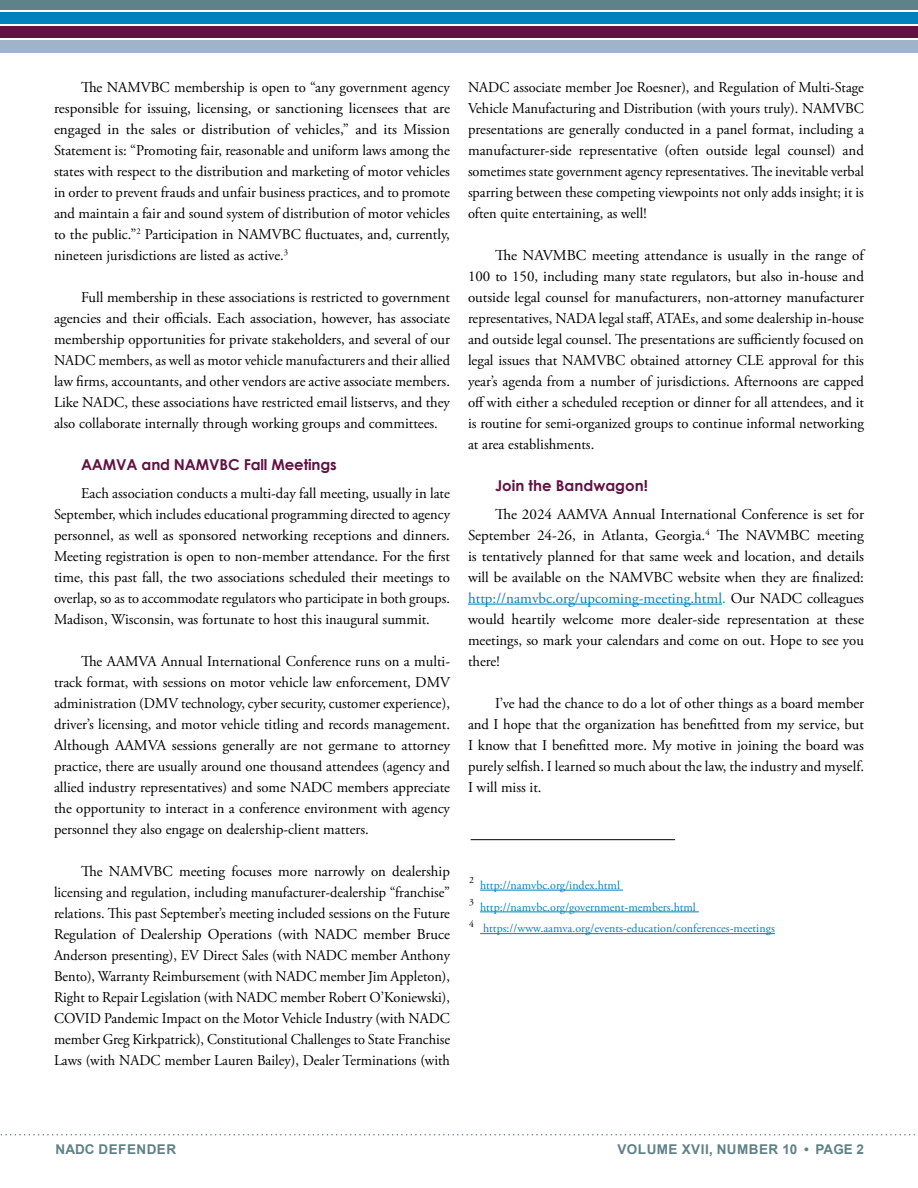
<style>
.page{position:relative;width:918px;height:1188px;background:#fff}
.page>*{position:absolute;margin:0;border:0;box-sizing:border-box;transform-origin:0 0}
.t1{font:15px/21px "Adobe Garamond Pro";color:#000;text-align:justify}
.t2{font:15px/21px "Adobe Garamond Pro";color:#000;text-align:justify;scale:.96 1}
.t3{font:700 15px "Century Gothic";letter-spacing:-.01em;color:#611242}
.t4{font:700 13.5px "Arial";letter-spacing:.035em;color:#5f8289}
.t5{font:12px "Adobe Garamond Pro";color:#0081be}
.t6{font:9.6px "Adobe Garamond Pro";color:#000}
.s1{color:#0081be}
</style>
<div class="page">
<svg style="left:0;top:1134px;width:915px;height:2px"></svg>
<div style="left:0;top:25px;width:918px;height:13px;background:#611242"></div>
<div style="left:0;top:11px;width:918px;height:14px;background:#0081be"></div>
<div style="left:0;top:0;width:918px;height:11px;background:#5f8289"></div>
<hr style="left:0;top:10px;width:918px;height:2px;background:#fff">
<hr style="left:0;top:24px;width:918px;height:1px;background:#fff">
<div style="left:0;top:39px;width:918px;height:14px;background:#a0b4c9"></div>
<hr style="left:0;top:38px;width:918px;height:2px;background:#fff">
<hr style="left:468px;top:604px;width:254px;height:1px;background:#0081be">
<hr style="left:480px;top:890px;width:143px;height:1px;background:#0081be">
<hr style="left:480px;top:912px;width:219px;height:1px;background:#0081be">
<hr style="left:480px;top:933px;width:295px;height:1px;background:#0081be">
<hr style="left:471px;top:839px;width:204px;height:1px;background:#000">
<p class="t1" style="left:54px;top:77px;width:398px;text-indent:27px">The NAMVBC membership is open to “any government agency responsible for issuing, licensing, or sanctioning licensees that are engaged in the sales or distribution of vehicles,” and its Mission Statement is: “Promoting fair, reasonable and uniform laws among the states with respect to the distribution and marketing of motor vehicles in order to prevent frauds and unfair business practices, and to promote and maintain a fair and sound system of distribution of motor vehicles to the public.”<sup>2</sup> Participation in NAMVBC fluctuates, and, currently, nineteen jurisdictions are listed as active.<sup>3</sup></p>
<p class="t1" style="left:54px;top:287px;width:398px;text-indent:27px">Full membership in these associations is restricted to government agencies and their officials. Each association, however, has associate membership opportunities for private stakeholders, and several of our NADC members, as well as motor vehicle manufacturers and their allied law firms, accountants, and other vendors are active associate members.<br>Like NADC, these associations have restricted email listservs, and they also collaborate internally through working groups and committees.</p>
<p class="t3" style="left:81px;top:453px;width:257px">AAMVA and NAMVBC Fall Meetings</p>
<p class="t1" style="left:54px;top:483px;width:398px;text-indent:27px">Each association conducts a multi-day fall meeting, usually in late September, which includes educational programming directed to agency personnel, as well as sponsored networking receptions and dinners.<br>Meeting registration is open to non-member attendance. For the first time, this past fall, the two associations scheduled their meetings to overlap, so as to accommodate regulators who participate in both groups.<br>Madison, Wisconsin, was fortunate to host this inaugural summit.</p>
<p class="t1" style="left:54px;top:651px;width:398px;text-indent:27px">The AAMVA Annual International Conference runs on a multi&shy;track format, with sessions on motor vehicle law enforcement, DMV administration (DMV technology, cyber security, customer experience), driver’s licensing, and motor vehicle titling and records management.<br>Although AAMVA sessions generally are not germane to attorney practice, there are usually around one thousand attendees (agency and allied industry representatives) and some NADC members appreciate the opportunity to interact in a conference environment with agency personnel they also engage on dealership-client matters.</p>
<p class="t1" style="left:54px;top:861px;width:398px;text-indent:27px">The NAMVBC meeting focuses more narrowly on dealership licensing and regulation, including manufacturer-dealership “franchise” relations. This past September’s meeting included sessions on the Future Regulation of Dealership Operations (with NADC member Bruce Anderson presenting), EV Direct Sales (with NADC member Anthony Bento), Warranty Reimbursement (with NADC member Jim Appleton), Right to Repair Legislation (with NADC member Robert O’Koniewski), COVID Pandemic Impact on the Motor Vehicle Industry (with NADC member Greg Kirkpatrick), Constitutional Challenges to State Franchise Laws (with NADC member Lauren Bailey), Dealer Terminations (with</p>
<p class="t2" style="left:468px;top:77px;width:414px">NADC associate member Joe Roesner), and Regulation of Multi-Stage Vehicle Manufacturing and Distribution (with yours truly). NAMVBC presentations are generally conducted in a panel format, including a manufacturer-side representative (often outside legal counsel) and sometimes state government agency representatives. The inevitable verbal sparring between these competing viewpoints not only adds insight; it is often quite entertaining, as well!</p>
<p class="t1" style="left:468px;top:245px;width:398px;text-indent:27px">The NAVMBC meeting attendance is usually in the range of 100 to 150, including many state regulators, but also in-house and outside legal counsel for manufacturers, non-attorney manufacturer representatives, NADA legal staff, ATAEs, and some dealership in-house and outside legal counsel. The presentations are sufficiently focused on legal issues that NAMVBC obtained attorney CLE approval for this year’s agenda from a number of jurisdictions. Afternoons are capped off with either a scheduled reception or dinner for all attendees, and it is routine for semi-organized groups to continue informal networking at area establishments.</p>
<p class="t3" style="left:495px;top:474px;width:154px">Join the Bandwagon!</p>
<p class="t1" style="left:468px;top:504px;width:398px;text-indent:27px">The 2024 AAMVA Annual International Conference is set for September 24-26, in Atlanta, Georgia.<sup>4</sup> The NAVMBC meeting is tentatively planned for that same week and location, and details will be available on the NAMVBC website when they are finalized: <span class="s1">http://namvbc.org/upcoming-meeting.html.</span> Our NADC colleagues would heartily welcome more dealer-side representation at these meetings, so mark your calendars and come on out. Hope to see you there!</p>
<p class="t1" style="left:468px;top:693px;width:398px;text-indent:27px">I’ve had the chance to do a lot of other things as a board member and I hope that the organization has benefitted from my service, but I know that I benefitted more. My motive in joining the board was purely selfish. I learned so much about the law, the industry and myself.<br>I will miss it.</p>
<p class="t6" style="left:469px;top:875px;width:6px">2</p>
<p class="t5" style="left:480px;top:878px;width:141px">http://namvbc.org/index.html</p>
<p class="t6" style="left:469px;top:896px;width:6px">3</p>
<p class="t5" style="left:480px;top:900px;width:217px">http://namvbc.org/government-members.html</p>
<p class="t6" style="left:469px;top:918px;width:6px">4</p>
<p class="t5" style="left:483px;top:921px;width:293px">https://www.aamva.org/events-education/conferences-meetings</p>
<p class="t4" style="left:56px;top:1139px;width:122px">NADC DEFENDER</p>
<p class="t4" style="left:618px;top:1139px;width:248px">VOLUME XVII, NUMBER 10 • PAGE 2</p>
</div>
